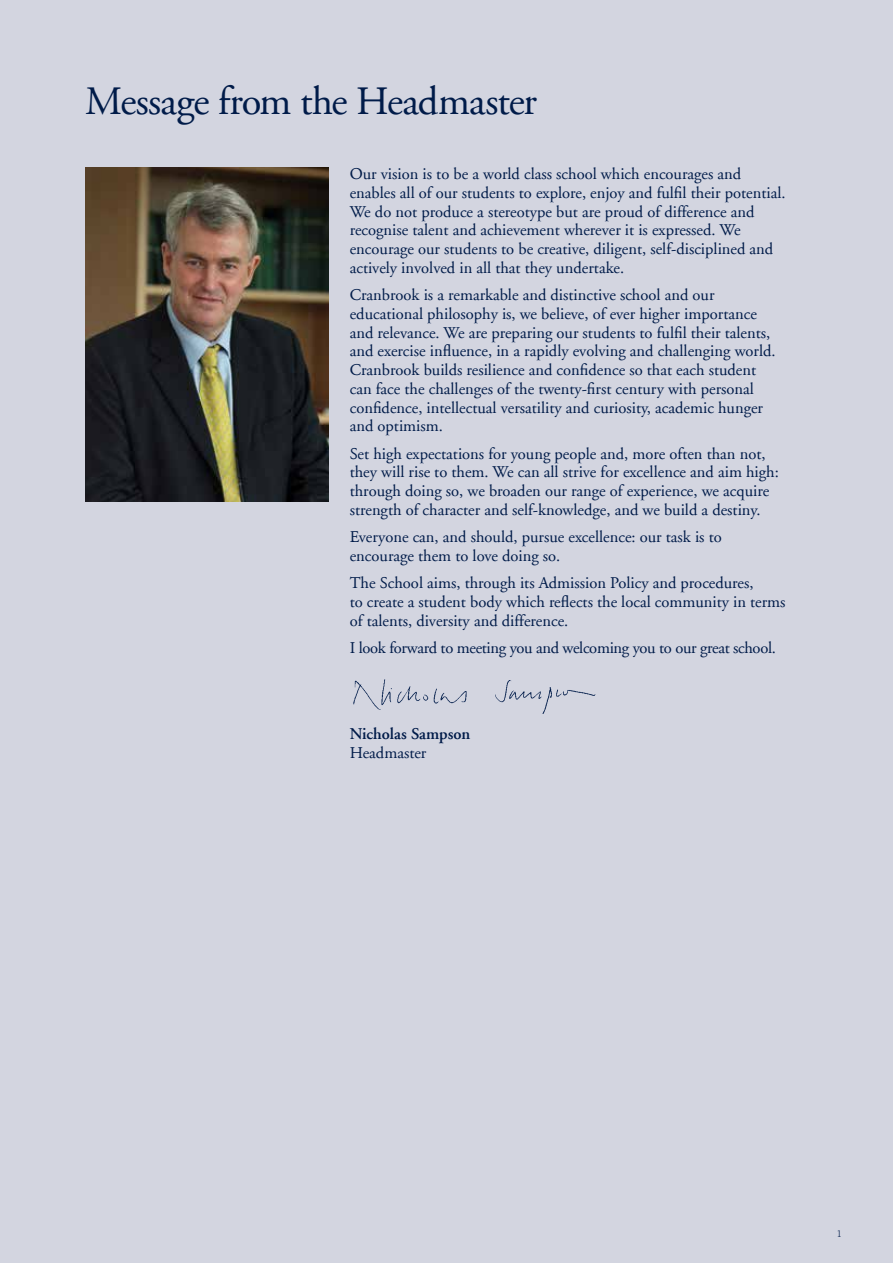
<style>
.page{position:relative;width:893px;height:1263px;background:#d3d5e0}
.page>*{position:absolute;margin:0;border:0;box-sizing:border-box;transform-origin:0 0}
.t1{font:40.5px "Adobe Garamond";letter-spacing:-.02em;color:#001b49}
.t2{font:16.5px/18.8px "Adobe Garamond";color:#001b49}
.t3{font:16.5px "Adobe Garamond";letter-spacing:-.02em;color:#001b49}
.t4{font:600 16.5px "Adobe Garamond";color:#001b49}
.t5{font:300 9px "Trade Gothic LT";color:#001b49}
</style>
<div class="page">
<img style="left:353px;top:679px;width:243px;height:35px">
<img style="left:85px;top:167px;width:244px;height:335px">
<h1 class="t1" style="left:85px;top:80px;width:453px">Message from the Headmaster</h1>
<p class="t2" style="left:350px;top:165px;width:437px">Our vision is to be a world class school which encourages and enables all of our students to explore, enjoy and fulfil their potential.<br>We do not produce a stereotype but are proud of difference and recognise talent and achievement wherever it is expressed. We encourage our students to be creative, diligent, self-disciplined and actively involved in all that they undertake.</p>
<p class="t2" style="left:350px;top:286px;width:427px">Cranbrook is a remarkable and distinctive school and our educational philosophy is, we believe, of ever higher importance and relevance. We are preparing our students to fulfil their talents, and exercise influence, in a rapidly evolving and challenging world.<br>Cranbrook builds resilience and confidence so that each student can face the challenges of the twenty-first century with personal confidence, intellectual versatility and curiosity, academic hunger and optimism.</p>
<p class="t2" style="left:350px;top:444px;width:431px">Set high expectations for young people and, more often than not, they will rise to them. We can all strive for excellence and aim high: through doing so, we broaden our range of experience, we acquire strength of character and self-knowledge, and we build a destiny.</p>
<p class="t2" style="left:350px;top:528px;width:374px">Everyone can, and should, pursue excellence: our task is to encourage them to love doing so.</p>
<p class="t2" style="left:350px;top:574px;width:437px">The School aims, through its Admission Policy and procedures,<br>to create a student body which reflects the local community in terms of talents, diversity and difference.</p>
<p class="t3" style="left:350px;top:639px;width:428px">I look forward to meeting you and welcoming you to our great school.</p>
<p class="t4" style="left:350px;top:725px;width:122px">Nicholas Sampson</p>
<p class="t2" style="left:350px;top:743px;width:78px">Headmaster</p>
<p class="t5" style="left:837px;top:1229px;width:7px">1</p>
</div>
